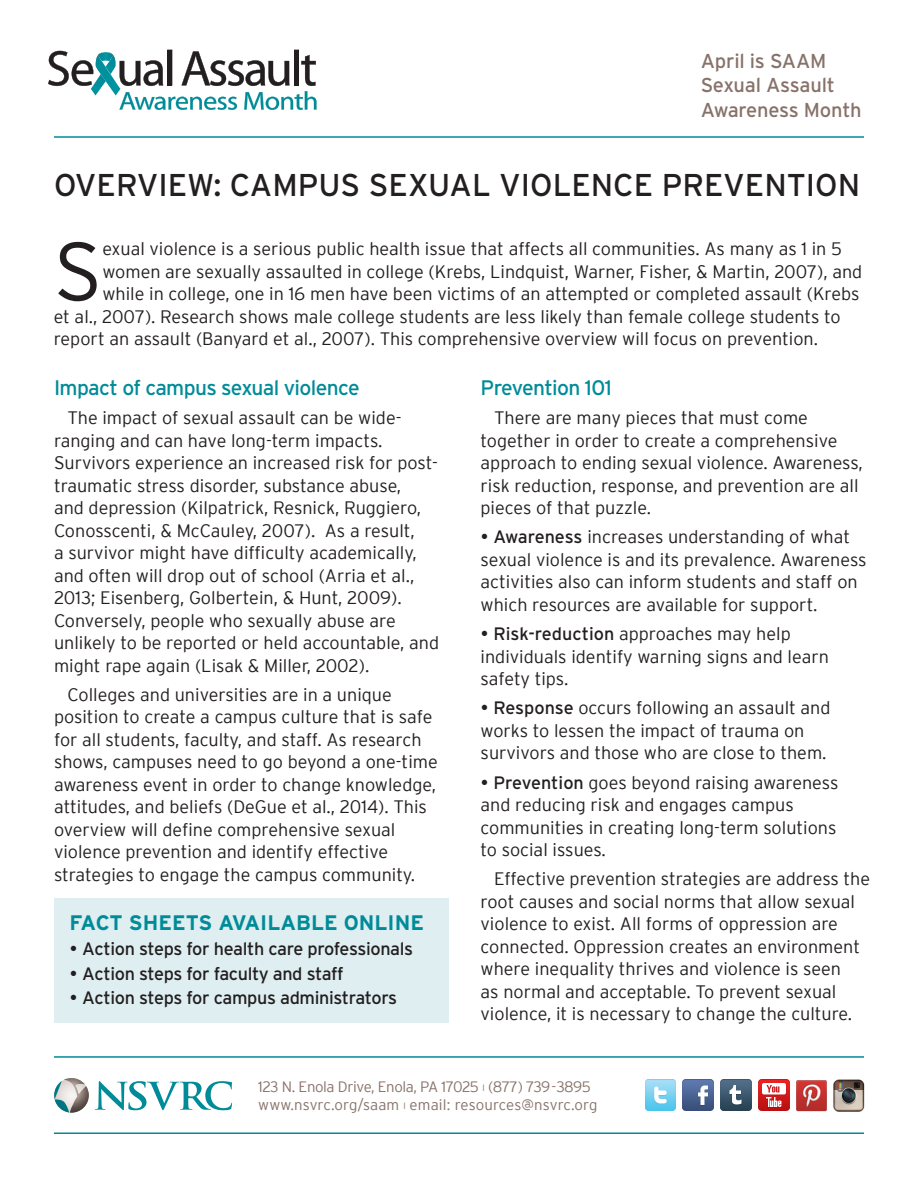
<style>
.page{position:relative;width:918px;height:1188px;background:#fff}
.page>*{position:absolute;margin:0;border:0;box-sizing:border-box;transform-origin:0 0}
.t1{font:300 82.35px "Interstate";color:#231f20}
.t2{font:31.5px "Interstate";color:#231f20}
.t3{font:21px "Interstate";letter-spacing:-.03em;color:#008b98}
.t4{font:700 21px "Interstate";color:#008b98}
.t5{font:20.1px/24.2px "Interstate";letter-spacing:-.01em;color:#877269}
.t6{font:300 18px/22.5px "Interstate";color:#231f20}
.t7{font:18px "Interstate";letter-spacing:-.02em;color:#231f20}
.t8{font:300 15px/18px "Interstate";letter-spacing:-.015em;color:#877269}
.s1{font-weight:400}
.s2{font-size:9px}
</style>
<div class="page">
<img style="left:113px;top:55px;width:6px;height:41px">
<svg style="left:48px;top:51px;width:65px;height:45px"></svg>
<svg style="left:119px;top:50px;width:198px;height:60px"></svg>
<hr style="left:54px;top:136px;width:810px;height:2px;background:#008b98">
<hr style="left:54px;top:1056px;width:810px;height:2px;background:#008b98">
<hr style="left:54px;top:1132px;width:810px;height:2px;background:#008b98">
<svg style="left:95px;top:1081px;width:137px;height:29px"></svg>
<svg style="left:54px;top:1078px;width:35px;height:35px"></svg>
<img style="left:645px;top:1080px;width:31px;height:31px">
<img style="left:682px;top:1080px;width:31px;height:31px">
<img style="left:721px;top:1080px;width:31px;height:31px">
<img style="left:758px;top:1080px;width:31px;height:31px">
<img style="left:796px;top:1080px;width:31px;height:31px">
<img style="left:833px;top:1079px;width:32px;height:33px">
<div style="left:55px;top:899px;width:394px;height:124px;background:#deeef1"></div>
<p class="t5" style="left:701px;top:49px;width:162px">April is SAAM<br>Sexual Assault<br>Awareness Month</p>
<p class="t2" style="left:54px;top:166px;width:808px">OVERVIEW: CAMPUS SEXUAL VIOLENCE PREVENTION</p>
<h1 class="t1" style="left:54px;top:225px;width:50px">S</h1>
<p class="t6" style="left:102px;top:238px;width:741px">exual violence is a serious public health issue that affects all communities. As many as 1 in 5</p>
<p class="t6" style="left:102px;top:260px;width:761px">women are sexually assaulted in college (Krebs, Lindquist, Warner, Fisher, &amp; Martin, 2007), and</p>
<p class="t6" style="left:102px;top:283px;width:759px">while in college, one in 16 men have been victims of an attempted or completed assault (Krebs</p>
<p class="t6" style="left:54px;top:305px;width:789px">et al., 2007). Research shows male college students are less likely than female college students to</p>
<p class="t6" style="left:54px;top:328px;width:766px">report an assault (Banyard et al., 2007). This comprehensive overview will focus on prevention.</p>
<p class="t3" style="left:54px;top:375px;width:307px">Impact of campus sexual violence</p>
<p class="t6" style="left:54px;top:406px;width:387px;text-indent:14px">The impact of sexual assault can be wide&shy;ranging and can have long-term impacts.<br>Survivors experience an increased risk for post&shy;traumatic stress disorder, substance abuse,<br>and depression (Kilpatrick, Resnick, Ruggiero, Conosscenti, &amp; McCauley, 2007). As a result,<br>a survivor might have difficulty academically, and often will drop out of school (Arria et al., 2013; Eisenberg, Golbertein, &amp; Hunt, 2009).<br>Conversely, people who sexually abuse are unlikely to be reported or held accountable, and might rape again (Lisak &amp; Miller, 2002).</p>
<p class="t6" style="left:68px;top:683px;width:326px">Colleges and universities are in a unique</p>
<p class="t6" style="left:54px;top:706px;width:385px">position to create a campus culture that is safe for all students, faculty, and staff. As research shows, campuses need to go beyond a one-time awareness event in order to change knowledge, attitudes, and beliefs (DeGue et al., 2014). This overview will define comprehensive sexual violence prevention and identify effective strategies to engage the campus community.</p>
<p class="t3" style="left:481px;top:375px;width:133px">Prevention 101</p>
<p class="t6" style="left:481px;top:406px;width:384px;text-indent:14px">There are many pieces that must come together in order to create a comprehensive approach to ending sexual violence. Awareness, risk reduction, response, and prevention are all pieces of that puzzle.</p>
<p class="t6" style="left:481px;top:526px;width:388px">• <span class="s1">Awareness</span> increases understanding of what sexual violence is and its prevalence. Awareness activities also can inform students and staff on which resources are available for support.</p>
<p class="t6" style="left:481px;top:622px;width:350px">• <span class="s1">Risk-reduction</span> approaches may help individuals identify warning signs and learn safety tips.</p>
<p class="t6" style="left:481px;top:697px;width:351px">• <span class="s1">Response</span> occurs following an assault and works to lessen the impact of trauma on survivors and those who are close to them.</p>
<p class="t6" style="left:481px;top:771px;width:359px">• <span class="s1">Prevention</span> goes beyond raising awareness and reducing risk and engages campus communities in creating long-term solutions to social issues.</p>
<p class="t6" style="left:481px;top:868px;width:391px;text-indent:14px">Effective prevention strategies are address the root causes and social norms that allow sexual violence to exist. All forms of oppression are connected. Oppression creates an environment where inequality thrives and violence is seen<br>as normal and acceptable. To prevent sexual violence, it is necessary to change the culture.</p>
<p class="t4" style="left:70px;top:910px;width:356px">FACT SHEETS AVAILABLE ONLINE</p>
<p class="t7" style="left:70px;top:938px;width:345px">• Action steps for health care professionals</p>
<p class="t7" style="left:70px;top:963px;width:276px">• Action steps for faculty and staff</p>
<p class="t7" style="left:70px;top:987px;width:329px">• Action steps for campus administrators</p>
<p class="t8" style="left:258px;top:1078px;width:341px">123 N. Enola Drive, Enola, PA 17025 <span class="s2">l</span> (877) 739-3895 www.nsvrc.org/saam <span class="s2">l</span> email: resources@nsvrc.org</p>
</div>
